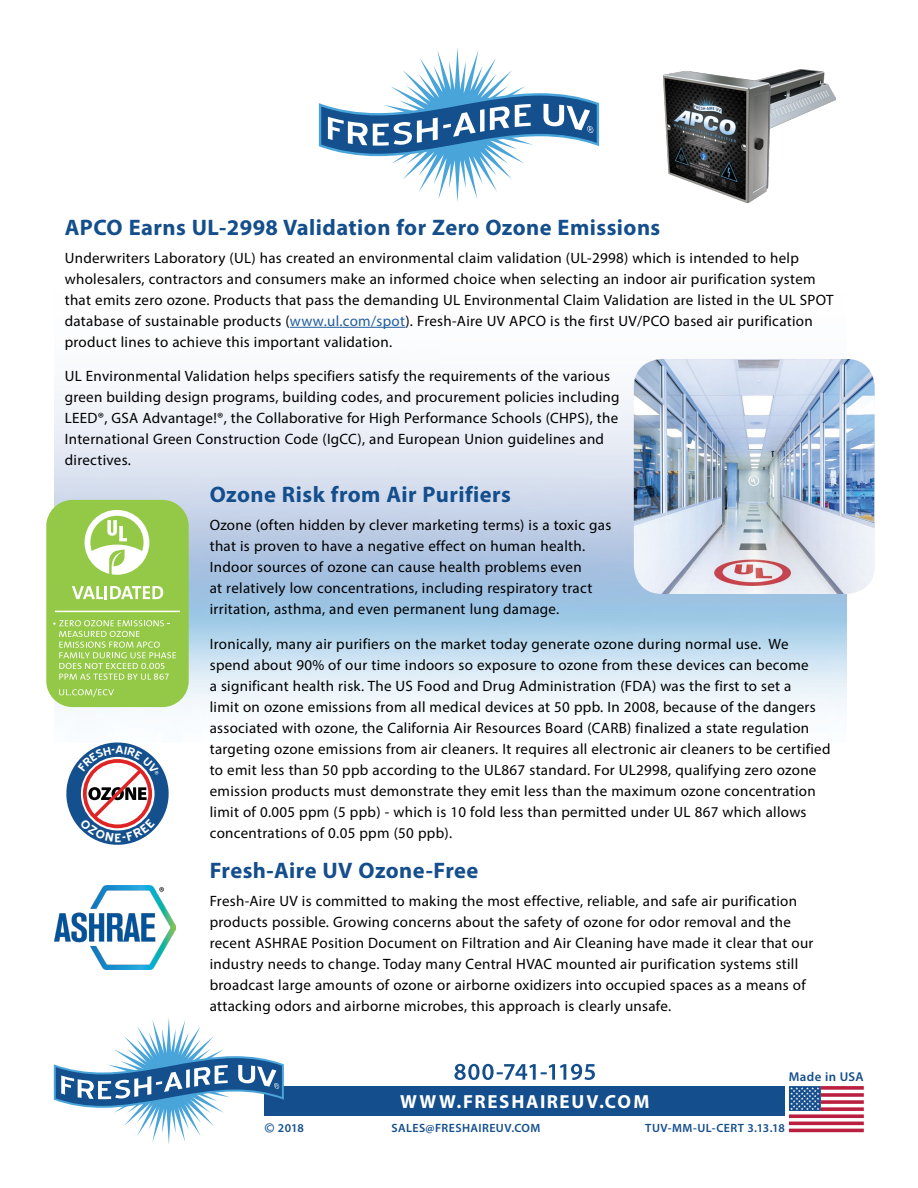
<style>
.page{position:relative;width:918px;height:1188px;background:#fff}
.page>*{position:absolute;margin:0;border:0;box-sizing:border-box;transform-origin:0 0}
.t1{font:700 22.5px "Myriad Pro";letter-spacing:.02em;color:#144e8c}
.t2{font:700 19.05px "Myriad Pro";letter-spacing:.095em;color:#fff}
.t3{font:15px/21px "Myriad Pro";letter-spacing:.02em;color:#000}
.t4{font:600 12.9px "Myriad Pro";letter-spacing:.03em;color:#144e8c}
.t5{font:600 12px "Myriad Pro";letter-spacing:.035em;color:#144e8c}
.s1{color:#215e9e}
.s2{font-size:15px}
</style>
<div class="page">
<svg style="left:319px;top:48px;width:280px;height:154px"></svg>
<hr style="left:290px;top:327px;width:115px;height:1px;background:#215e9e">
<img style="left:54px;top:886px;width:122px;height:84px">
<img style="left:634px;top:359px;width:241px;height:235px">
<div style="left:46px;top:500px;width:143px;height:207px;background:#94c947;border-radius:26px"></div>
<svg style="left:85px;top:510px;width:64px;height:65px"></svg>
<hr style="left:55px;top:611px;width:125px;height:1px;background:#fff">
<svg style="left:53px;top:620px;width:123px;height:60px"></svg>
<svg style="left:72px;top:586px;width:91px;height:13px"></svg>
<svg style="left:59px;top:689px;width:55px;height:8px"></svg>
<div style="left:264px;top:1086px;width:521px;height:30px;background:#144e8c"></div>
<svg style="left:789px;top:1086px;width:32px;height:25px"></svg>
<svg style="left:821px;top:1086px;width:43px;height:4px"></svg>
<svg style="left:821px;top:1093px;width:43px;height:4px"></svg>
<svg style="left:821px;top:1100px;width:43px;height:4px"></svg>
<svg style="left:821px;top:1107px;width:43px;height:4px"></svg>
<svg style="left:789px;top:1114px;width:75px;height:4px"></svg>
<hr style="left:789px;top:1122px;width:75px;height:3px;background:#bb1f40">
<hr style="left:789px;top:1129px;width:75px;height:3px;background:#bb1f40">
<svg style="left:454px;top:1064px;width:141px;height:16px"></svg>
<svg style="left:54px;top:1018px;width:230px;height:126px"></svg>
<img style="left:663px;top:69px;width:173px;height:133px">
<svg style="left:66px;top:742px;width:103px;height:103px"></svg>
<h1 class="t1" style="left:65px;top:213px;width:597px">APCO Earns UL-2998 Validation for Zero Ozone Emissions</h1>
<p class="t3" style="left:65px;top:247px;width:770px">Underwriters Laboratory (UL) has created an environmental claim validation (UL-2998) which is intended to help wholesalers, contractors and consumers make an informed choice when selecting an indoor air purification system that emits zero ozone. Products that pass the demanding UL Environmental Claim Validation are listed in the UL SPOT database of sustainable products (<span class="s1">www.ul.com/spot</span>). Fresh-Aire UV APCO is the first UV/PCO based air purification product lines to achieve this important validation.</p>
<p class="t3" style="left:65px;top:366px;width:556px">UL Environmental Validation helps specifiers satisfy the requirements of the various green building design programs, building codes, and procurement policies including LEED®, GSA Advantage!®, the Collaborative for High Performance Schools (CHPS), the International Green Construction Code (IgCC), and European Union guidelines and directives.</p>
<h1 class="t1" style="left:210px;top:480px;width:303px">Ozone Risk from Air Purifiers</h1>
<p class="t3" style="left:210px;top:514px;width:403px">Ozone (often hidden by clever marketing terms) is a toxic gas that is proven to have a negative effect on human health.<br>Indoor sources of ozone can cause health problems even<br>at relatively low concentrations, including respiratory tract irritation, asthma, and even permanent lung damage.</p>
<p class="t3" style="left:210px;top:633px;width:622px">Ironically, many air purifiers on the market today generate ozone during normal use. We spend about 90% of our time indoors so exposure to ozone from these devices can become<br>a significant health risk. The US Food and Drug Administration (FDA) was the first to set a<br>limit on ozone emissions from all medical devices at 50 ppb. In 2008, because of the dangers associated with ozone, the California Air Resources Board (CARB) finalized a state regulation targeting ozone emissions from air cleaners. It requires all electronic air cleaners to be certified to emit less than 50 ppb according to the UL867 standard. For UL2998, qualifying zero ozone emission products must demonstrate they emit less than the maximum ozone concentration limit of 0.005 ppm (5 ppb) - which is 10 fold less than permitted under UL 867 which allows concentrations of 0.05 ppm (50 ppb).</p>
<h1 class="t1" style="left:210px;top:856px;width:270px">Fresh-Aire UV Ozone-Free</h1>
<p class="t3" style="left:210px;top:890px;width:605px">Fresh-Aire UV is committed to making the most effective, reliable, and safe air purification products possible. Growing concerns about the safety of ozone for odor removal and the recent ASHRAE Position Document on Filtration and Air Cleaning have made it clear that our industry needs to change. Today many Central HVAC mounted air purification systems still broadcast large amounts of ozone or airborne oxidizers into occupied spaces as a means of attacking odors and airborne microbes, this approach is clearly unsafe.</p>
<p class="t2" style="left:456px;top:1079px;width:236px">WWW.PATRIOTIAQ.COM</p>
<p class="t2" style="left:400px;top:1089px;width:251px">WWW.FRESHAIREUV.COM</p>
<p class="t4" style="left:789px;top:1068px;width:76px">Made in USA</p>
<p class="t5" style="left:264px;top:1121px;width:41px"><span class="s2">©</span> 2018</p>
<p class="t5" style="left:392px;top:1121px;width:150px">SALES@FRESHAIREUV.COM</p>
<p class="t5" style="left:645px;top:1121px;width:141px">TUV-MM-UL-CERT 3.13.18</p>
</div>
